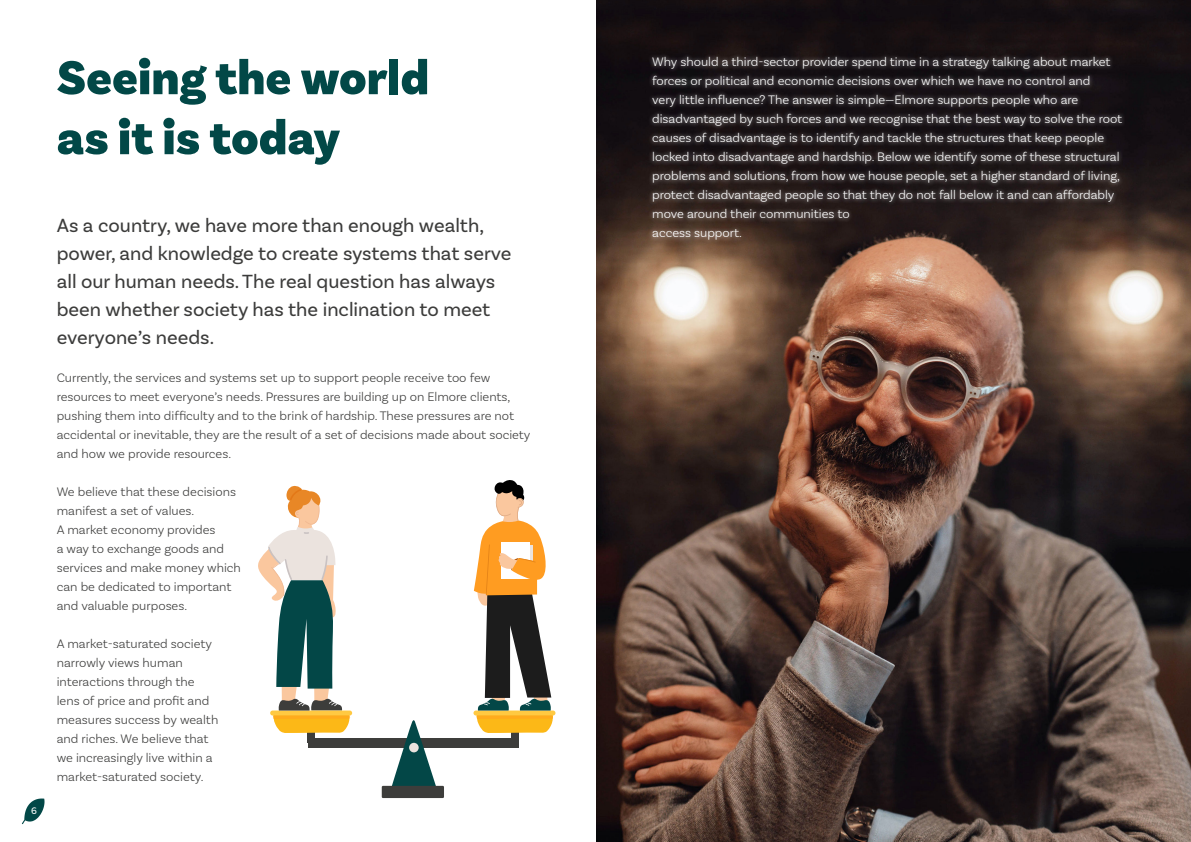
<style>
.page{position:relative;width:1191px;height:842px;background:#fff}
.page>*{position:absolute;margin:0;border:0;box-sizing:border-box;transform-origin:0 0}
.t1{font:900 50px/60px "Basic Sans";color:#024847}
.t2{font:20px/28px "Basic Sans";color:#3c3c3b}
.t3{font:300 13px/19px "Basic Sans";color:#3c3c3b}
.t4{font:300 13px/19px "Basic Sans";color:#fff}
.t5{font:10px "Basic Sans";color:#fff}
</style>
<div class="page">
<svg style="left:22px;top:798px;width:23px;height:26px"></svg>
<div style="left:308px;top:738px;width:210px;height:10px;background:#3d3d3b"></div>
<svg style="left:391px;top:720px;width:45px;height:66px"></svg>
<div style="left:382px;top:786px;width:62px;height:12px;background:#3d3d3b"></div>
<div style="left:308px;top:732px;width:7px;height:10px;background:#3d3d3b"></div>
<div style="left:511px;top:732px;width:7px;height:10px;background:#3d3d3b"></div>
<div style="left:270px;top:710px;width:82px;height:5px;background:#ffc942;border-radius:2px"></div>
<div style="left:409px;top:743px;width:10px;height:9px;background:#ebe3de;border-radius:50%"></div>
<svg style="left:258px;top:485px;width:92px;height:248px"></svg>
<svg style="left:474px;top:480px;width:80px;height:253px"></svg>
<img style="left:596px;top:0;width:595px;height:842px">
<div style="left:647px;top:52px;width:480px;height:193px;background:#fff;opacity:.4"></div>
<p class="t1" style="left:57px;top:49px;width:374px">Seeing the world as it is today</p>
<p class="t5" style="left:31px;top:804px;width:7px">6</p>
<p class="t2" style="left:57px;top:211px;width:456px">As a country, we have more than enough wealth, power, and knowledge to create systems that serve all our human needs. The real question has always been whether society has the inclination to meet everyone’s needs.</p>
<p class="t3" style="left:57px;top:368px;width:475px">Currently, the services and systems set up to support people receive too few resources to meet everyone’s needs. Pressures are building up on Elmore clients, pushing them into difficulty and to the brink of hardship. These pressures are not accidental or inevitable, they are the result of a set of decisions made about society and how we provide resources.</p>
<p class="t3" style="left:57px;top:482px;width:186px">We believe that these decisions manifest a set of values.<br>A market economy provides<br>a way to exchange goods and services and make money which can be dedicated to important and valuable purposes.</p>
<p class="t3" style="left:57px;top:634px;width:163px">A market-saturated society narrowly views human interactions through the lens of price and profit and measures success by wealth and riches. We believe that we increasingly live within a market-saturated society.</p>
<p class="t4" style="left:652px;top:52px;width:471px">Why should a third-sector provider spend time in a strategy talking about market forces or political and economic decisions over which we have no control and<br>very little influence? The answer is simple—Elmore supports people who are disadvantaged by such forces and we recognise that the best way to solve the root causes of disadvantage is to identify and tackle the structures that keep people locked into disadvantage and hardship. Below we identify some of these structural problems and solutions, from how we house people, set a higher standard of living, protect disadvantaged people so that they do not fall below it and can affordably move around their communities to<br>access support.</p>
</div>
